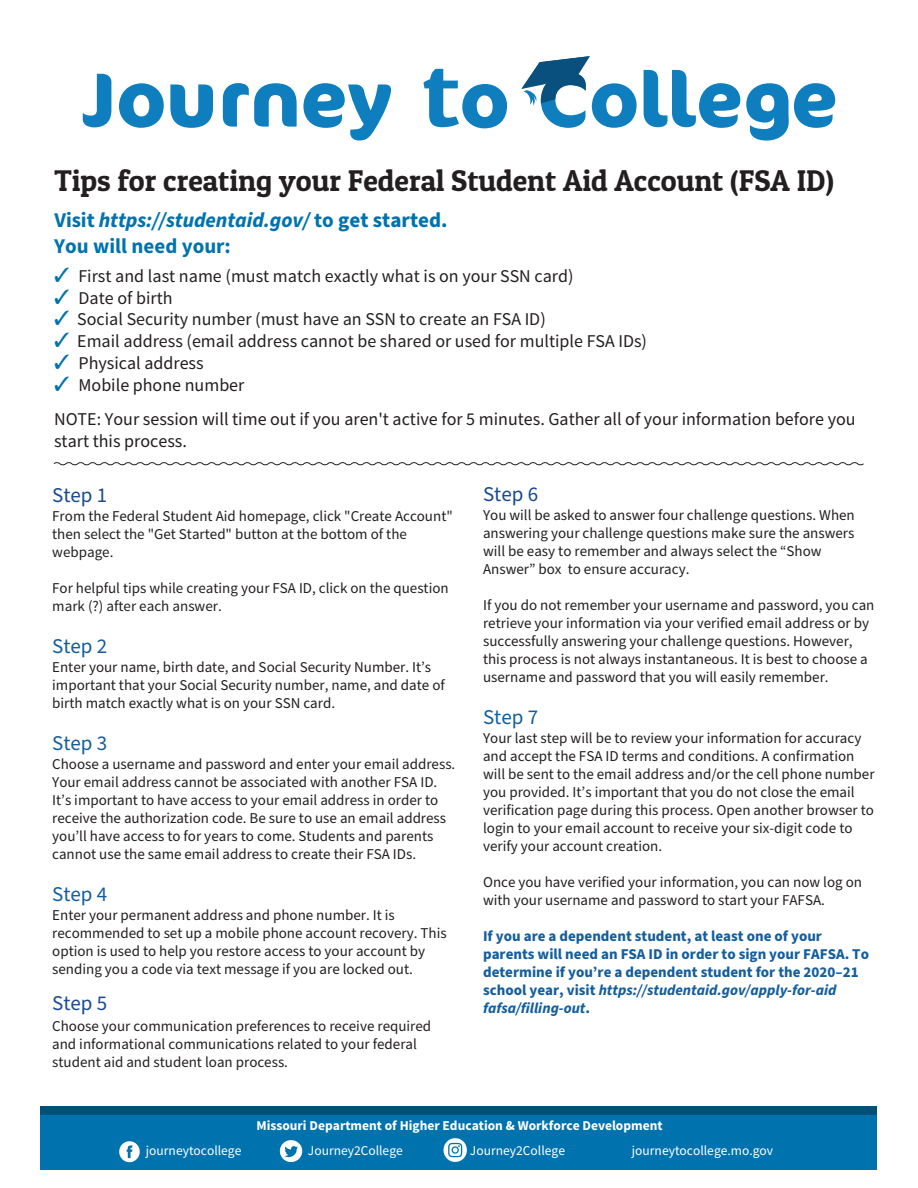
<style>
.page{position:relative;width:918px;height:1188px;background:#fff}
.page>*{position:absolute;margin:0;border:0;box-sizing:border-box;transform-origin:0 0}
.t1{font:93.3px "Patua One";color:#0e7ebf;scale:1.09 1}
.body_copy_tabs{font:30px "Patua One";color:#231f20}
.body_copy_tabs-2{font:700 21px/26.1px "Source Sans Pro";color:#0073ae}
.body_copy_tabs-3{font:21px "Source Sans Pro";color:#1a4a92}
.body_copy_tabs-4{font:21px "Source Sans Pro";color:#145e9d}
.body_copy_tabs-5{font:21px "Source Sans Pro";color:#135d9c}
.t2{font:21px "Source Sans Pro";color:#194991}
.t3{font:21px "Source Sans Pro";color:#145e9c}
.body_copy_tabs-6{font:18px/34.5px "Source Sans Pro";color:#231f20}
.body_copy_tabs-7{font:15px/18px "Source Sans Pro";color:#231f20}
.t4{font:700 15px/18px "Source Sans Pro";color:#145e9d}
.t5{font:13.5px "Source Sans Pro";color:#fff}
.t6{font:700 13.5px "Source Sans Pro";color:#fff}
.s1{font-style:italic}
.s2{color:#0073ae}
</style>
<div class="page">
<div style="left:40px;top:1106px;width:838px;height:47px;background:#00507c"></div>
<div style="left:40px;top:1115px;width:838px;height:55px;background:#0073ae"></div>
<svg style="left:53px;top:462px;width:811px;height:4px"></svg>
<svg style="left:83px;top:70px;width:752px;height:71px"></svg>
<svg style="left:462px;top:84px;width:45px;height:44px"></svg>
<svg style="left:521px;top:56px;width:69px;height:50px"></svg>
<img style="left:119px;top:1141px;width:21px;height:22px">
<img style="left:279px;top:1140px;width:24px;height:23px">
<img style="left:443px;top:1138px;width:24px;height:24px">
<p class="t1" style="left:422px;top:37px;width:36px">t</p>
<p class="body_copy_tabs" style="left:55px;top:162px;width:781px">Tips for creating your Federal Student Aid Account (FSA ID)</p>
<p class="body_copy_tabs-2" style="left:54px;top:208px;width:395px">Visit <span class="s1">https://studentaid.gov/</span> to get started.<br>You will need your:</p>
<p class="body_copy_tabs-6" style="left:54px;top:259px;width:521px"><span class="s2">✓</span> First and last name (must match exactly what is on your SSN card)</p>
<p class="body_copy_tabs-6" style="left:54px;top:281px;width:120px"><span class="s2">✓</span> Date of birth</p>
<p class="body_copy_tabs-6" style="left:54px;top:303px;width:493px"><span class="s2">✓</span> Social Security number (must have an SSN to create an FSA ID)</p>
<p class="body_copy_tabs-6" style="left:54px;top:324px;width:594px"><span class="s2">✓</span> Email address (email address cannot be shared or used for multiple FSA IDs)</p>
<p class="body_copy_tabs-6" style="left:54px;top:346px;width:151px"><span class="s2">✓</span> Physical address</p>
<p class="body_copy_tabs-6" style="left:54px;top:368px;width:803px"><span class="s2">✓</span> Mobile phone number<br>NOTE: Your session will time out if you aren't active for 5 minutes. Gather all of your information before you</p>
<p class="body_copy_tabs-6" style="left:54px;top:424px;width:134px">start this process.</p>
<p class="body_copy_tabs-3" style="left:52px;top:481px;width:57px">Step 1</p>
<p class="body_copy_tabs-7" style="left:52px;top:507px;width:402px">From the Federal Student Aid homepage, click "Create Account" then select the "Get Started" button at the bottom of the webpage.</p>
<p class="body_copy_tabs-7" style="left:52px;top:579px;width:398px">For helpful tips while creating your FSA ID, click on the question mark (?) after each answer.</p>
<p class="body_copy_tabs-5" style="left:52px;top:632px;width:57px">Step 2</p>
<p class="body_copy_tabs-7" style="left:52px;top:658px;width:394px">Enter your name, birth date, and Social Security Number. Itʼs important that your Social Security number, name, and date of birth match exactly what is on your SSN card.</p>
<p class="body_copy_tabs-4" style="left:52px;top:729px;width:57px">Step 3</p>
<p class="body_copy_tabs-7" style="left:52px;top:756px;width:405px">Choose a username and password and enter your email address.<br>Your email address cannot be associated with another FSA ID.<br>Itʼs important to have access to your email address in order to receive the authorization code. Be sure to use an email address youʼll have access to for years to come. Students and parents cannot use the same email address to create their FSA IDs.</p>
<p class="body_copy_tabs-4" style="left:52px;top:880px;width:57px">Step 4</p>
<p class="body_copy_tabs-7" style="left:52px;top:907px;width:396px">Enter your permanent address and phone number. It is recommended to set up a mobile phone account recovery. This option is used to help you restore access to your account by sending you a code via text message if you are locked out.</p>
<p class="body_copy_tabs-3" style="left:52px;top:989px;width:57px">Step 5</p>
<p class="body_copy_tabs-7" style="left:52px;top:1018px;width:381px">Choose your communication preferences to receive required and informational communications related to your federal student aid and student loan process.</p>
<h3 class="t2" style="left:483px;top:480px;width:57px">Step 6</h3>
<p class="body_copy_tabs-7" style="left:483px;top:507px;width:373px">You will be asked to answer four challenge questions. When answering your challenge questions make sure the answers will be easy to remember and always select the “Show Answer” box to ensure accuracy.</p>
<p class="body_copy_tabs-7" style="left:483px;top:597px;width:393px">If you do not remember your username and password, you can retrieve your information via your verified email address or by successfully answering your challenge questions. However, this process is not always instantaneous. It is best to choose a username and password that you will easily remember.</p>
<h3 class="t3" style="left:483px;top:703px;width:57px">Step 7</h3>
<p class="body_copy_tabs-7" style="left:483px;top:730px;width:393px">Your last step will be to review your information for accuracy and accept the FSA ID terms and conditions. A confirmation will be sent to the email address and/or the cell phone number you provided. Itʼs important that you do not close the email verification page during this process. Open another browser to login to your email account to receive your six-digit code to verify your account creation.</p>
<p class="body_copy_tabs-7" style="left:483px;top:874px;width:381px">Once you have verified your information, you can now log on with your username and password to start your FAFSA.</p>
<p class="t4" style="left:483px;top:928px;width:387px">If you are a dependent student, at least one of your parents will need an FSA ID in order to sign your FAFSA. To determine if youʼre a dependent student for the 2020–21 school year, visit <span class="s1">https://studentaid.gov/apply-for-aid fafsa/filling-out</span>.</p>
<p class="t6" style="left:256px;top:1116px;width:408px">Missouri Department of Higher Education &amp; Workforce Development</p>
<p class="t5" style="left:146px;top:1142px;width:97px">journeytocollege</p>
<p class="t5" style="left:308px;top:1142px;width:96px">Journey2College</p>
<p class="t5" style="left:470px;top:1141px;width:97px">Journey2College</p>
<p class="t5" style="left:632px;top:1141px;width:143px">journeytocollege.mo.gov</p>
</div>
